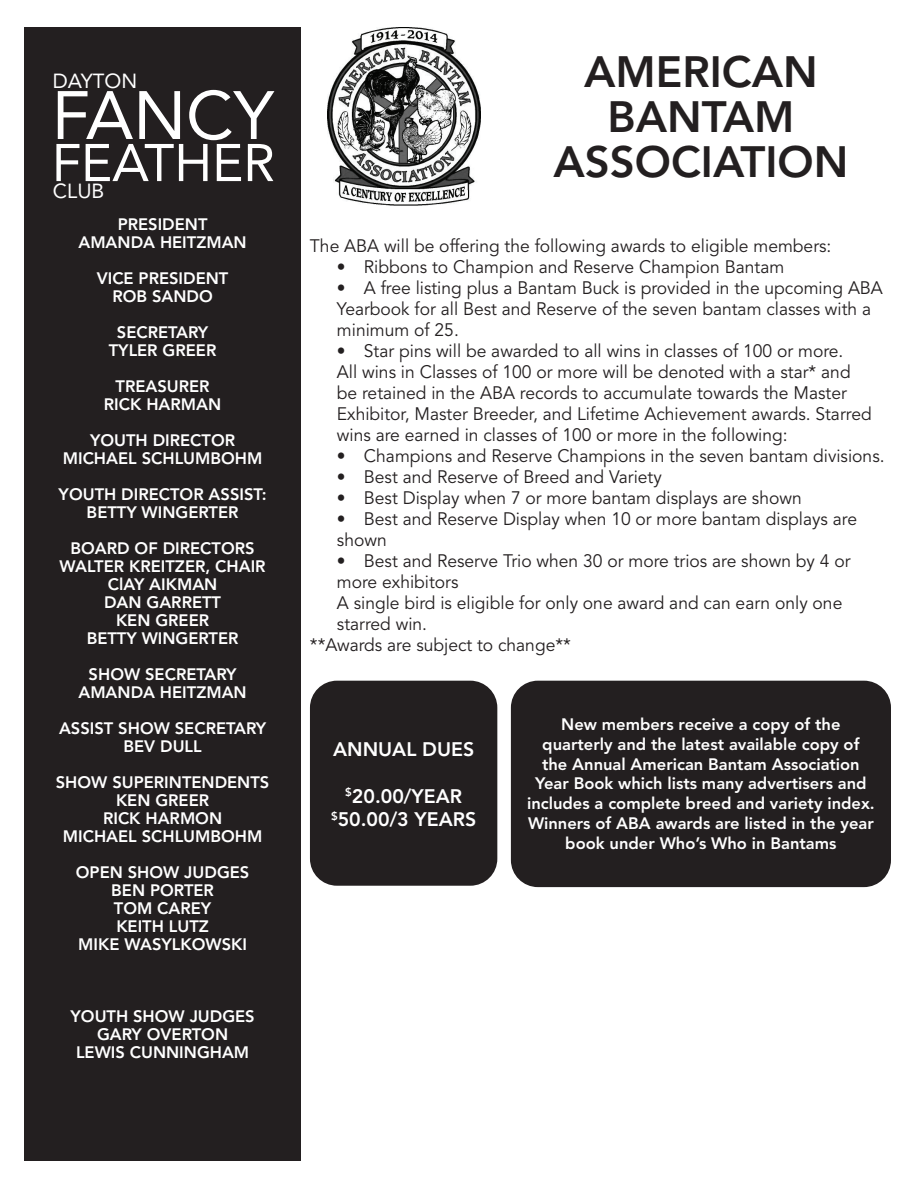
<style>
.page{position:relative;width:918px;height:1188px;background:#fff}
.page>*{position:absolute;margin:0;border:0;box-sizing:border-box;transform-origin:0 0}
.t1{font:67.65px "Avenir LT Std";color:#fff}
.t2{font:52.5px "Avenir LT Std";color:#fff}
.t3{font:800 43.5px/45px "Avenir LT Std";color:#231f20;text-align:center}
.t4{font:20.25px "Avenir LT Std";color:#fff}
.t5{font:800 19.5px/23.4px "Avenir LT Std";color:#fff;text-align:center}
.t6{font:18px/21px "Avenir LT Std";color:#231f20}
.t7{font:800 16.5px/18px "Avenir LT Std";color:#fff;text-align:center}
</style>
<div class="page">
<div style="left:25px;top:27px;width:276px;height:1134px;background:#231f20"></div>
<div style="left:310px;top:681px;width:187px;height:205px;background:#231f20;border-radius:27px"></div>
<div style="left:511px;top:681px;width:380px;height:206px;background:#231f20;border-radius:27px"></div>
<img style="left:327px;top:27px;width:153px;height:178px">
<p class="t4" style="left:53px;top:69px;width:86px">DAYTON</p>
<h1 class="t1" style="left:52px;top:76px;width:224px">FANCY</h1>
<h2 class="t2" style="left:52px;top:132px;width:225px">FEATHER</h2>
<p class="t4" style="left:53px;top:180px;width:53px">CLUB</p>
<p class="t7" style="left:78px;top:216px;width:170px">PRESIDENT<br>AMANDA HEITZMAN</p>
<p class="t7" style="left:97px;top:270px;width:133px">VICE PRESIDENT<br>ROB SANDO</p>
<p class="t7" style="left:109px;top:324px;width:109px">SECRETARY<br>TYLER GREER</p>
<p class="t7" style="left:104px;top:378px;width:119px">TREASURER<br>RICK HARMAN</p>
<p class="t7" style="left:63px;top:432px;width:201px">YOUTH DIRECTOR<br>MICHAEL SCHLUMBOHM</p>
<p class="t7" style="left:59px;top:486px;width:209px">YOUTH DIRECTOR ASSIST:<br>BETTY WINGERTER</p>
<p class="t7" style="left:60px;top:540px;width:208px">BOARD OF DIRECTORS<br>WALTER KREITZER, CHAIR<br>ClAY AIKMAN<br>DAN GARRETT<br>KEN GREER<br>BETTY WINGERTER</p>
<p class="t7" style="left:78px;top:666px;width:170px">SHOW SECRETARY<br>AMANDA HEITZMAN</p>
<p class="t7" style="left:59px;top:720px;width:209px">ASSIST SHOW SECRETARY<br>BEV DULL</p>
<p class="t7" style="left:56px;top:774px;width:215px">SHOW SUPERINTENDENTS<br>KEN GREER<br>RICK HARMON<br>MICHAEL SCHLUMBOHM</p>
<p class="t7" style="left:76px;top:864px;width:175px">OPEN SHOW JUDGES<br>BEN PORTER<br>TOM CAREY<br>KEITH LUTZ<br>MIKE WASYLKOWSKI</p>
<p class="t7" style="left:71px;top:1008px;width:186px">YOUTH SHOW JUDGES<br>GARY OVERTON<br>LEWIS CUNNINGHAM</p>
<h3 class="t3" style="left:554px;top:50px;width:296px">AMERICAN<br>BANTAM<br>ASSOCIATION</h3>
<p class="t6" style="left:310px;top:236px;width:523px">The ABA will be offering the following awards to eligible members:</p>
<p class="t6" style="left:337px;top:257px;width:449px">• Ribbons to Champion and Reserve Champion Bantam</p>
<p class="t6" style="left:337px;top:278px;width:548px">• A free listing plus a Bantam Buck is provided in the upcoming ABA<br>Yearbook for all Best and Reserve of the seven bantam classes with a minimum of 25.</p>
<p class="t6" style="left:337px;top:341px;width:536px">• Star pins will be awarded to all wins in classes of 100 or more.<br>All wins in Classes of 100 or more will be denoted with a star* and be retained in the ABA records to accumulate towards the Master Exhibitor, Master Breeder, and Lifetime Achievement awards. Starred wins are earned in classes of 100 or more in the following:</p>
<p class="t6" style="left:337px;top:446px;width:549px">• Champions and Reserve Champions in the seven bantam divisions.</p>
<p class="t6" style="left:337px;top:467px;width:326px">• Best and Reserve of Breed and Variety</p>
<p class="t6" style="left:337px;top:488px;width:466px">• Best Display when 7 or more bantam displays are shown</p>
<p class="t6" style="left:337px;top:509px;width:522px">• Best and Reserve Display when 10 or more bantam displays are shown</p>
<p class="t6" style="left:337px;top:551px;width:515px">• Best and Reserve Trio when 30 or more trios are shown by 4 or</p>
<p class="t6" style="left:337px;top:572px;width:123px">more exhibitors</p>
<p class="t6" style="left:337px;top:593px;width:507px">A single bird is eligible for only one award and can earn only one</p>
<p class="t6" style="left:337px;top:614px;width:92px">starred win.</p>
<p class="t6" style="left:310px;top:635px;width:262px">**Awards are subject to change**</p>
<p class="t5" style="left:333px;top:738px;width:143px">ANNUAL DUES</p>
<p class="t5" style="left:331px;top:785px;width:147px"><sup>$</sup>20.00/YEAR <sup>$</sup>50.00/3 YEARS</p>
<p class="t7" style="left:527px;top:714px;width:349px;line-height:19.8px">New members receive a copy of the quarterly and the latest available copy of<br>the Annual American Bantam Association Year Book which lists many advertisers and includes a complete breed and variety index.<br>Winners of ABA awards are listed in the year book under Who’s Who in Bantams</p>
</div>
